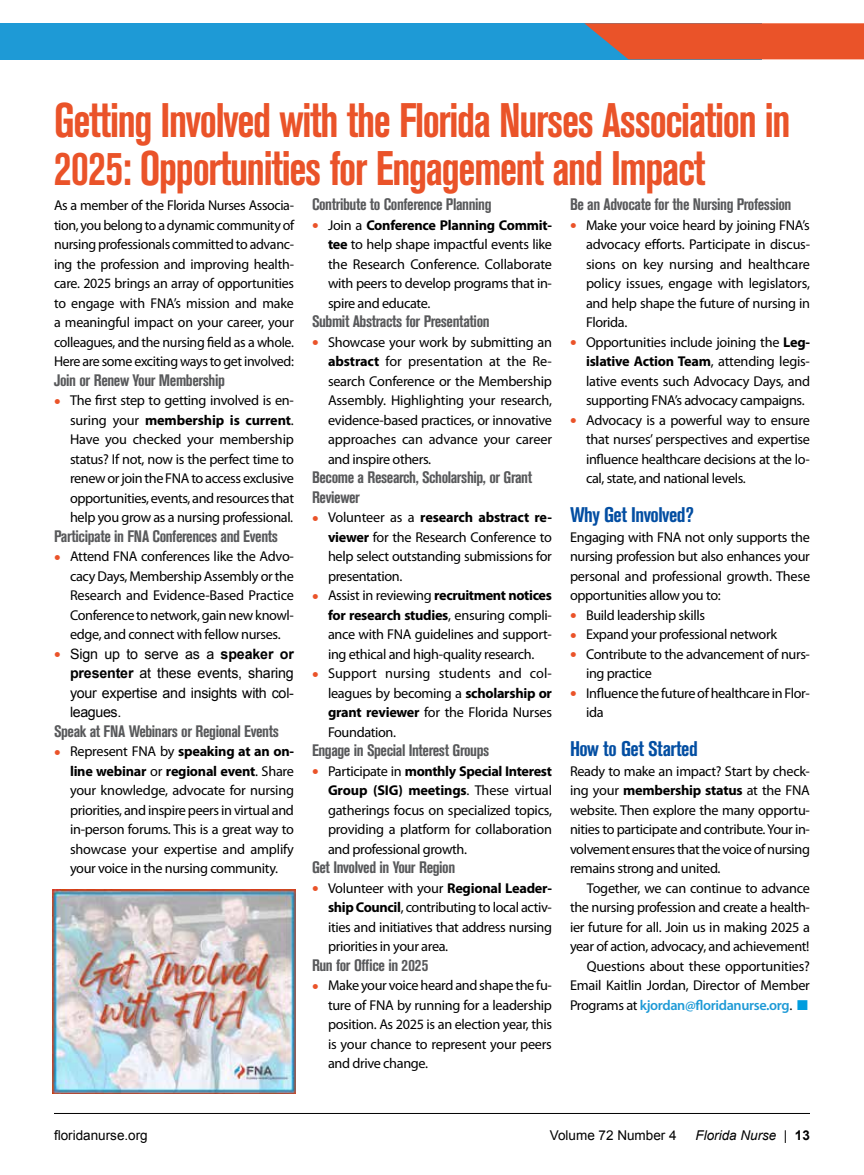
<style>
.page{position:relative;width:864px;height:1175px;background:#fff}
.page>*{position:absolute;margin:0;border:0;box-sizing:border-box;transform-origin:0 0}
.t1{font:700 condensed 48px/48px "Akzidenz Grotesk BE";letter-spacing:-.03em;color:#ea5329;scale:.9 1}
.t2{font:700 condensed 21px "Akzidenz Grotesk BE";letter-spacing:-.025em;color:#034ea2}
.t3{font:700 condensed 16.5px/19.5px "Akzidenz Grotesk BE";letter-spacing:-.025em;color:#58595b}
.t4{font:14.25px/19.5px "Myriad Pro";letter-spacing:-.025em;color:#000;text-align:justify}
.t5{font:14.25px/19.5px "Arial";letter-spacing:-.015em;color:#000;text-align:justify}
.t6{font:13.5px "Arial";color:#000}
.t7{font:italic 13.5px "Arial";color:#000}
.s1{font-weight:600;font-size:21px;color:#ea5329}
.s2{font-weight:700}
.s3{font-family:"Myriad Pro";font-weight:600;font-size:21px;color:#ea5329}
.s4{font-weight:600;color:#1e9ad6}
.s5{color:#009cde}
.s6{font-style:normal}
.s7{font-weight:700;font-style:normal}
</style>
<div class="page">
<div style="left:0;top:23px;width:761px;height:36px;background:#1e9ad6"></div>
<svg style="left:584px;top:23px;width:280px;height:36px;background:#d85938"></svg>
<hr style="left:54px;top:1113px;width:756px;height:1px;background:#000">
<img style="left:53px;top:890px;width:243px;height:203px">
<h1 class="t1" style="left:54px;top:96px;width:820px">Getting Involved with the Florida Nurses Association in<br>2025: Opportunities for Engagement and Impact</h1>
<p class="t4" style="left:54px;top:196px;width:242px">As a member of the Florida Nurses Associa&shy;tion, you belong to a dynamic community of nursing professionals committed to advanc&shy;ing the profession and improving health&shy;care. 2025 brings an array of opportunities to engage with FNA’s mission and make a meaningful impact on your career, your colleagues, and the nursing field as a whole.<br>Here are some exciting ways to get involved:</p>
<p class="t3" style="left:54px;top:370px;width:172px">Join or Renew Your Membership</p>
<p class="t4" style="left:70px;top:391px;width:226px;text-indent:-16px"><span class="s1">•</span> The first step to getting involved is en&shy;suring your <span class="s2">membership is current</span>.<br>Have you checked your membership status? If not, now is the perfect time to renew or join the FNA to access exclusive opportunities, events, and resources that help you grow as a nursing professional.</p>
<p class="t3" style="left:54px;top:526px;width:226px">Participate in FNA Conferences and Events</p>
<p class="t4" style="left:70px;top:547px;width:225px;text-indent:-16px"><span class="s1">•</span> Attend FNA conferences like the Advo&shy;cacy Days, Membership Assembly or the Research and Evidence-Based Practice Conference to network, gain new knowl&shy;edge, and connect with fellow nurses.</p>
<p class="t5" style="left:70px;top:644px;width:225px;text-indent:-16px"><span class="s3">•</span> Sign up to serve as a <span class="s2">speaker or presenter</span> at these events, sharing your expertise and insights with col&shy;leagues.</p>
<p class="t3" style="left:54px;top:721px;width:226px">Speak at FNA Webinars or Regional Events</p>
<p class="t4" style="left:70px;top:742px;width:226px;text-indent:-16px"><span class="s1">•</span> Represent FNA by <span class="s2">speaking at an on&shy;line webinar</span> or <span class="s2">regional event</span>. Share your knowledge, advocate for nursing priorities, and inspire peers in virtual and in-person forums. This is a great way to showcase your expertise and amplify your voice in the nursing community.</p>
<p class="t3" style="left:312px;top:195px;width:181px">Contribute to Conference Planning</p>
<p class="t4" style="left:328px;top:215px;width:226px;text-indent:-16px"><span class="s1">•</span> Join a <span class="s2">Conference Planning Commit&shy;tee</span> to help shape impactful events like the Research Conference. Collaborate with peers to develop programs that in&shy;spire and educate.</p>
<p class="t3" style="left:312px;top:312px;width:179px">Submit Abstracts for Presentation</p>
<p class="t4" style="left:328px;top:332px;width:226px;text-indent:-16px"><span class="s1">•</span> Showcase your work by submitting an <span class="s2">abstract</span> for presentation at the Re&shy;search Conference or the Membership Assembly. Highlighting your research, evidence-based practices, or innovative approaches can advance your career and inspire others.</p>
<p class="t3" style="left:312px;top:468px;width:222px">Become a Research, Scholarship, or Grant<br>Reviewer</p>
<p class="t4" style="left:328px;top:508px;width:226px;text-indent:-16px"><span class="s1">•</span> Volunteer as a <span class="s2">research abstract re&shy;viewer</span> for the Research Conference to help select outstanding submissions for presentation.</p>
<p class="t4" style="left:328px;top:586px;width:225px;text-indent:-16px"><span class="s1">•</span> Assist in reviewing <span class="s2">recruitment notices for research studies</span>, ensuring compli&shy;ance with FNA guidelines and support&shy;ing ethical and high-quality research.</p>
<p class="t4" style="left:328px;top:664px;width:226px;text-indent:-16px"><span class="s1">•</span> Support nursing students and col&shy;leagues by becoming a <span class="s2">scholarship or grant reviewer</span> for the Florida Nurses Foundation.</p>
<p class="t3" style="left:312px;top:741px;width:179px">Engage in Special Interest Groups</p>
<p class="t4" style="left:328px;top:761px;width:226px;text-indent:-16px"><span class="s1">•</span> Participate in <span class="s2">monthly Special Interest Group (SIG) meetings</span>. These virtual gatherings focus on specialized topics, providing a platform for collaboration and professional growth.</p>
<p class="t3" style="left:312px;top:858px;width:145px">Get Involved in Your Region</p>
<p class="t4" style="left:328px;top:878px;width:226px;text-indent:-16px"><span class="s1">•</span> Volunteer with your <span class="s2">Regional Leader&shy;ship Council</span>, contributing to local activ&shy;ities and initiatives that address nursing priorities in your area.</p>
<p class="t3" style="left:312px;top:955px;width:118px">Run for Office in 2025</p>
<p class="t4" style="left:328px;top:976px;width:226px;text-indent:-16px"><span class="s1">•</span> Make your voice heard and shape the fu&shy;ture of FNA by running for a leadership position. As 2025 is an election year, this is your chance to represent your peers and drive change.</p>
<p class="t3" style="left:570px;top:195px;width:223px">Be an Advocate for the Nursing Profession</p>
<p class="t4" style="left:586px;top:215px;width:226px;text-indent:-16px"><span class="s1">•</span> Make your voice heard by joining FNA’s advocacy efforts. Participate in discus&shy;sions on key nursing and healthcare policy issues, engage with legislators, and help shape the future of nursing in Florida.</p>
<p class="t4" style="left:586px;top:332px;width:226px;text-indent:-16px"><span class="s1">•</span> Opportunities include joining the <span class="s2">Leg&shy;islative Action Team</span>, attending legis&shy;lative events such Advocacy Days, and supporting FNA’s advocacy campaigns.</p>
<p class="t4" style="left:586px;top:410px;width:226px;text-indent:-16px"><span class="s1">•</span> Advocacy is a powerful way to ensure that nurses’ perspectives and expertise influence healthcare decisions at the lo&shy;cal, state, and national levels.</p>
<h2 class="t2" style="left:570px;top:503px;width:125px">Why Get Involved?</h2>
<p class="t4" style="left:570px;top:527px;width:242px">Engaging with FNA not only supports the nursing profession but also enhances your personal and professional growth. These opportunities allow you to:</p>
<p class="t4" style="left:570px;top:605px;width:137px"><span class="s1">•</span> Build leadership skills</p>
<p class="t4" style="left:570px;top:625px;width:209px"><span class="s1">•</span> Expand your professional network</p>
<p class="t4" style="left:586px;top:644px;width:225px;text-indent:-16px"><span class="s1">•</span> Contribute to the advancement of nurs&shy;ing practice</p>
<p class="t4" style="left:586px;top:683px;width:225px;text-indent:-16px"><span class="s1">•</span> Influence the future of healthcare in Flor&shy;ida</p>
<h2 class="t2" style="left:570px;top:737px;width:129px">How to Get Started</h2>
<p class="t4" style="left:570px;top:761px;width:242px">Ready to make an impact? Start by check&shy;ing your <span class="s2">membership status</span> at the FNA website. Then explore the many opportu&shy;nities to participate and contribute. Your in&shy;volvement ensures that the voice of nursing remains strong and united.</p>
<p class="t4" style="left:570px;top:878px;width:242px;text-align:right">Together, we can continue to advance the nursing profession and create a health&shy;ier future for all. Join us in making 2025 a year of action, advocacy, and achievement!<br>Questions about these opportunities?<br>Email Kaitlin Jordan, Director of Member Programs at <span class="s4">kjordan@floridanurse.org</span>. <span class="s5">■</span></p>
<p class="t6" style="left:54px;top:1126px;width:95px">floridanurse.org</p>
<p class="t6" style="left:550px;top:1126px;width:128px">Volume 72 Number 4</p>
<p class="t7" style="left:695px;top:1126px;width:116px">Florida Nurse <span class="s6">|</span> <span class="s7">13</span></p>
</div>
